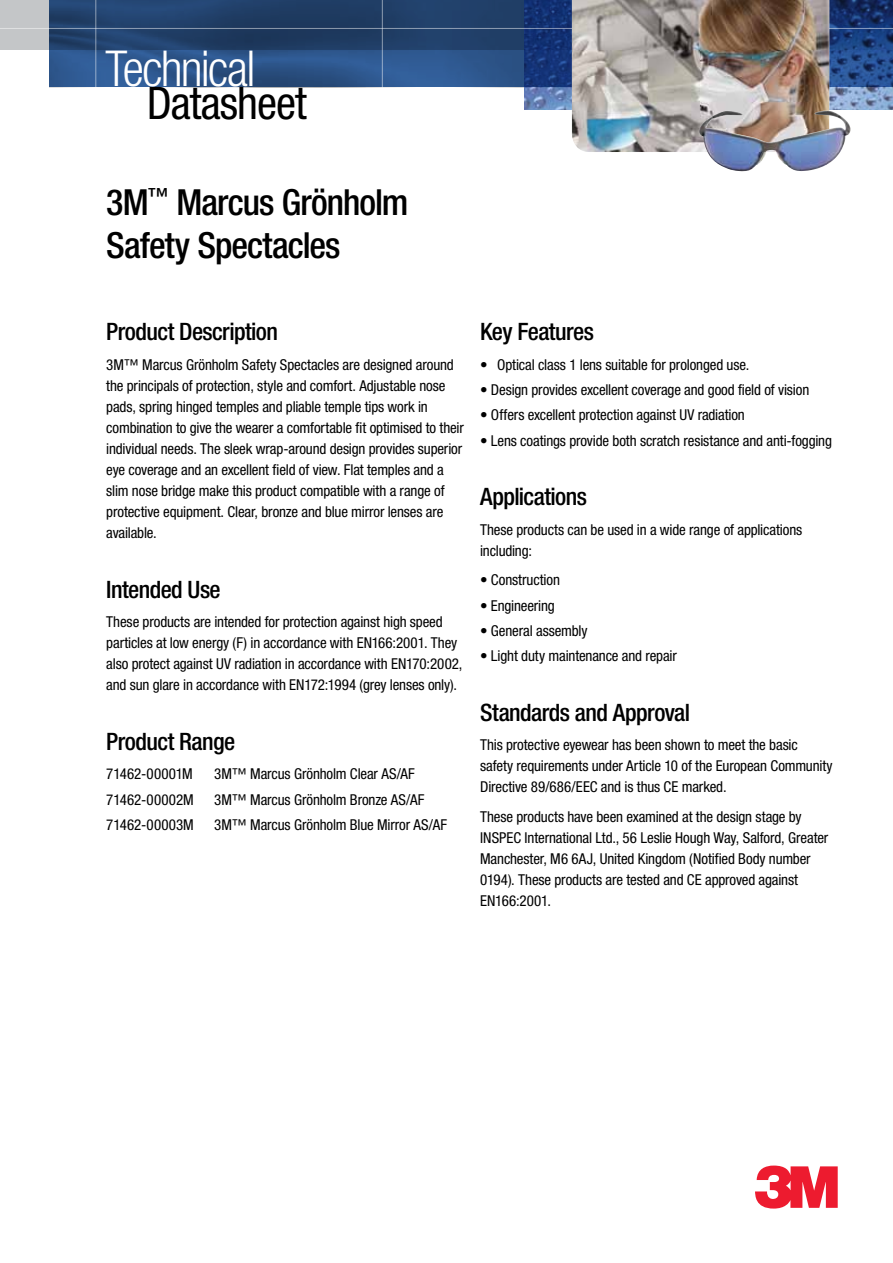
<style>
.page{position:relative;width:893px;height:1263px;background:#fff}
.page>*{position:absolute;margin:0;border:0;box-sizing:border-box;transform-origin:0 0}
.t1{font:300 condensed 49.5px "Helvetica Neue LTW1 G";letter-spacing:-.035em;color:#fff}
.t2{font:condensed 45px "Helvetica Neue LTW1 G";letter-spacing:-.02em;color:#000}
.t3{font:500 condensed 36px/43.2px "Helvetica Neue LTW1 G";letter-spacing:-.025em;color:#000}
.t4{font:500 condensed 24px "Helvetica Neue LTW1 G";letter-spacing:-.025em;color:#000}
.t5{font:condensed 15px/21px "Helvetica Neue LTW1 G";letter-spacing:-.01em;color:#000}
</style>
<div class="page">
<div style="left:0;top:0;width:893px;height:50px;background:#c4c6c8"></div>
<img style="left:524px;top:87px;width:369px;height:22px">
<svg style="left:49px;top:0;width:844px;height:87px;background:#234678"></svg>
<hr style="left:95px;top:0;width:1px;height:91px;background:#fff">
<hr style="left:382px;top:0;width:1px;height:94px;background:#fff">
<hr style="left:0;top:28px;width:893px;height:1px;background:#fff">
<img style="left:572px;top:0;width:257px;height:152px">
<svg style="left:755px;top:1165px;width:83px;height:43px"></svg>
<img style="left:698px;top:111px;width:153px;height:61px">
<h1 class="t1" style="left:105px;top:40px;width:152px">Technical</h1>
<h2 class="t2" style="left:147px;top:76px;width:162px">Datasheet</h2>
<h3 class="t3" style="left:106px;top:181px;width:304px">3M<sup>™</sup> Marcus Grönholm<br>Safety Spectacles</h3>
<h3 class="t4" style="left:106px;top:317px;width:173px">Product Description</h3>
<p class="t5" style="left:106px;top:354px;width:359px">3M™ Marcus Grönholm Safety Spectacles are designed around the principals of protection, style and comfort. Adjustable nose pads, spring hinged temples and pliable temple tips work in combination to give the wearer a comfortable fit optimised to their individual needs. The sleek wrap-around design provides superior eye coverage and an excellent field of view. Flat temples and a slim nose bridge make this product compatible with a range of protective equipment. Clear, bronze and blue mirror lenses are available.</p>
<h3 class="t4" style="left:106px;top:575px;width:116px">Intended Use</h3>
<p class="t5" style="left:106px;top:611px;width:358px">These products are intended for protection against high speed particles at low energy (F) in accordance with EN166:2001. They also protect against UV radiation in accordance with EN170:2002, and sun glare in accordance with EN172:1994 (grey lenses only).</p>
<h3 class="t4" style="left:106px;top:727px;width:130px">Product Range</h3>
<p class="t5" style="left:106px;top:764px;width:88px">71462-00001M</p>
<p class="t5" style="left:214px;top:764px;width:202px">3M™ Marcus Grönholm Clear AS/AF</p>
<p class="t5" style="left:106px;top:789px;width:89px">71462-00002M</p>
<p class="t5" style="left:214px;top:789px;width:212px">3M™ Marcus Grönholm Bronze AS/AF</p>
<p class="t5" style="left:106px;top:814px;width:89px">71462-00003M</p>
<p class="t5" style="left:214px;top:814px;width:234px">3M™ Marcus Grönholm Blue Mirror AS/AF</p>
<h3 class="t4" style="left:480px;top:317px;width:115px">Key Features</h3>
<p class="t5" style="left:480px;top:354px;width:271px">• Optical class 1 lens suitable for prolonged use.</p>
<p class="t5" style="left:480px;top:379px;width:331px">• Design provides excellent coverage and good field of vision</p>
<p class="t5" style="left:480px;top:405px;width:266px">• Offers excellent protection against UV radiation</p>
<p class="t5" style="left:480px;top:430px;width:353px">• Lens coatings provide both scratch resistance and anti-fogging</p>
<h3 class="t4" style="left:480px;top:482px;width:108px">Applications</h3>
<p class="t5" style="left:480px;top:519px;width:324px">These products can be used in a wide range of applications including:</p>
<p class="t5" style="left:480px;top:570px;width:81px">• Construction</p>
<p class="t5" style="left:480px;top:595px;width:76px">• Engineering</p>
<p class="t5" style="left:480px;top:620px;width:109px">• General assembly</p>
<p class="t5" style="left:480px;top:645px;width:198px">• Light duty maintenance and repair</p>
<h3 class="t4" style="left:480px;top:698px;width:211px">Standards and Approval</h3>
<p class="t5" style="left:480px;top:735px;width:354px">This protective eyewear has been shown to meet the basic safety requirements under Article 10 of the European Community<br>Directive 89/686/EEC and is thus CE marked.</p>
<p class="t5" style="left:480px;top:806px;width:350px">These products have been examined at the design stage by INSPEC International Ltd., 56 Leslie Hough Way, Salford, Greater Manchester, M6 6AJ, United Kingdom (Notified Body number 0194). These products are tested and CE approved against EN166:2001.</p>
</div>
